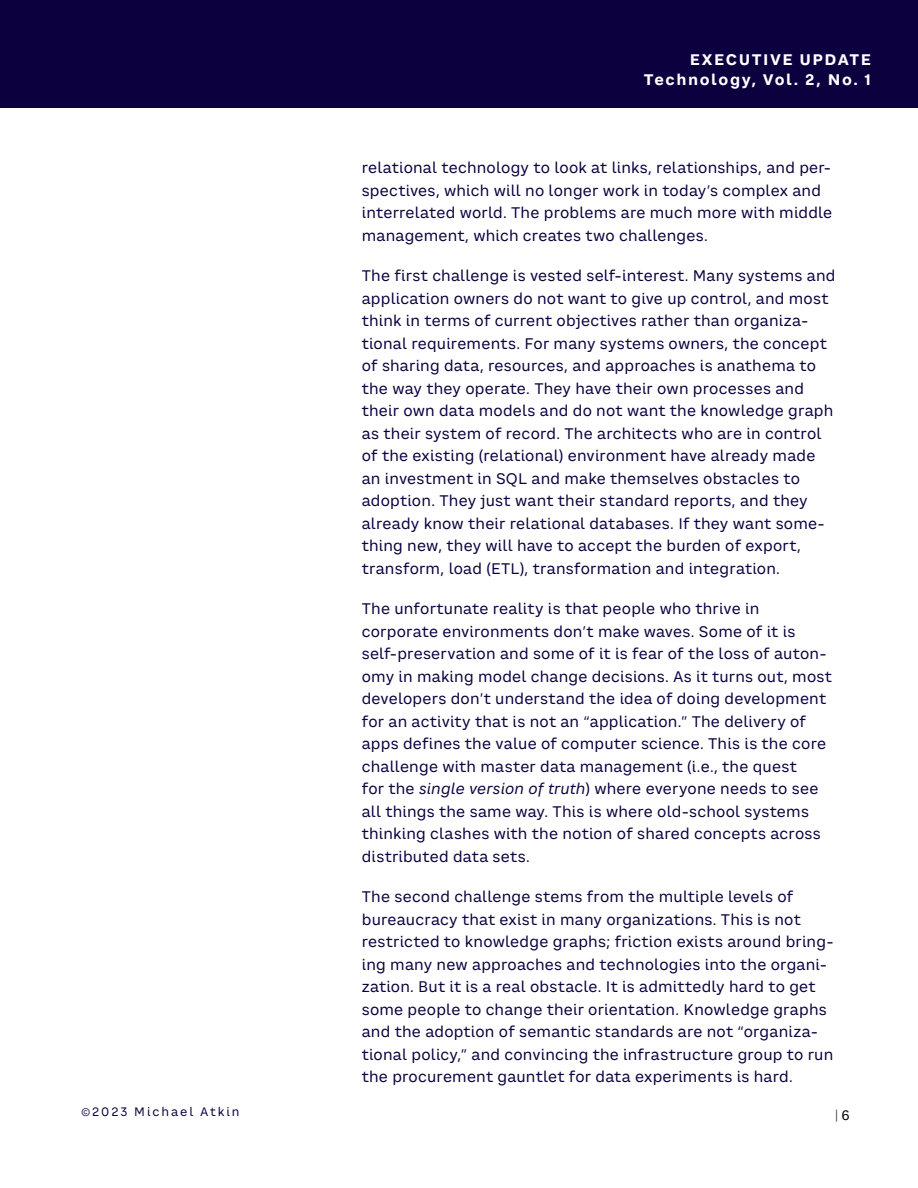
<style>
.page{position:relative;width:918px;height:1188px;background:#fff}
.page>*{position:absolute;margin:0;border:0;box-sizing:border-box;transform-origin:0 0}
.t1{font:15px/22.5px "CA Saygon Text";letter-spacing:.015em;color:#0d003f}
.t2{font:700 15px/19.5px "CA Saygon Text";letter-spacing:.1em;color:#fff;text-align:right}
.t3{font:300 13.5px "Raleway";color:#000}
.t4{font:12px "CA Saygon Text";letter-spacing:.16em;color:#0d003f}
.s1{font-style:italic}
.s2{font-family:"CA Saygon Text";font-weight:400}
</style>
<div class="page">
<div style="left:0;top:0;width:918px;height:108px;background:#0d003f"></div>
<p class="t2" style="left:644px;top:50px;width:229px">EXECUTIVE UPDATE<br>Technology, Vol. 2, No. 1</p>
<p class="t1" style="left:362px;top:157px;width:472px">relational technology to look at links, relationships, and per&shy;spectives, which will no longer work in today’s complex and interrelated world. The problems are much more with middle management, which creates two challenges.</p>
<p class="t1" style="left:362px;top:265px;width:475px">The first challenge is vested self-interest. Many systems and application owners do not want to give up control, and most think in terms of current objectives rather than organiza&shy;tional requirements. For many systems owners, the concept of sharing data, resources, and approaches is anathema to the way they operate. They have their own processes and their own data models and do not want the knowledge graph as their system of record. The architects who are in control of the existing (relational) environment have already made an investment in SQL and make themselves obstacles to adoption. They just want their standard reports, and they already know their relational databases. If they want some&shy;thing new, they will have to accept the burden of export, transform, load (ETL), transformation and integration.</p>
<p class="t1" style="left:362px;top:598px;width:472px">The unfortunate reality is that people who thrive in corporate environments don’t make waves. Some of it is self-preservation and some of it is fear of the loss of auton&shy;omy in making model change decisions. As it turns out, most developers don’t understand the idea of doing development for an activity that is not an “application.” The delivery of apps defines the value of computer science. This is the core challenge with master data management (i.e., the quest<br>for the <span class="s1">single version of truth</span>) where everyone needs to see all things the same way. This is where old-school systems thinking clashes with the notion of shared concepts across distributed data sets.</p>
<p class="t1" style="left:362px;top:886px;width:473px">The second challenge stems from the multiple levels of bureaucracy that exist in many organizations. This is not restricted to knowledge graphs; friction exists around bring&shy;ing many new approaches and technologies into the organi&shy;zation. But it is a real obstacle. It is admittedly hard to get some people to change their orientation. Knowledge graphs and the adoption of semantic standards are not “organiza&shy;tional policy,” and convincing the infrastructure group to run the procurement gauntlet for data experiments is hard.</p>
<p class="t4" style="left:81px;top:1103px;width:160px">©2023 Michael Atkin</p>
<p class="t3" style="left:835px;top:1107px;width:16px">| <span class="s2">6</span></p>
</div>
